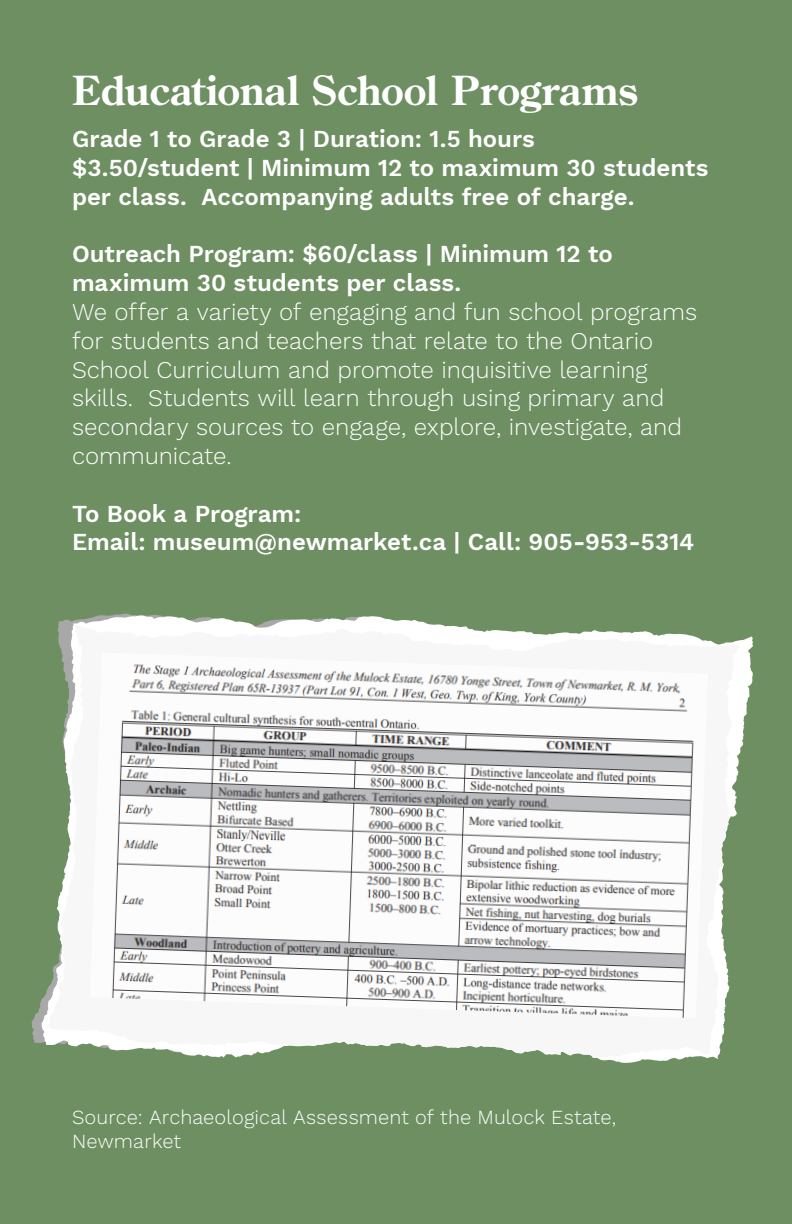
<style>
.page{position:relative;width:792px;height:1224px;background:#6d8f61}
.page>*{position:absolute;margin:0;border:0;box-sizing:border-box;transform-origin:0 0}
.t1{font:700 40px "Century Old Style Std";color:#fff}
.t2{font:300 24px/28.8px "Work Sans";letter-spacing:-.005em;color:#fff}
.t3{font:600 24px/28.8px "Work Sans";color:#fff}
.t4{font:300 20px/24px "Work Sans";letter-spacing:.005em;color:#fff}
</style>
<div class="page">
<svg style="left:41px;top:615px;width:712px;height:448px"></svg>
<svg style="left:47px;top:625px;width:693px;height:433px;fill:#f7f7f7"></svg>
<img style="left:90px;top:653px;width:618px;height:365px">
<p class="t1" style="left:72px;top:64px;width:568px">Educational School Programs</p>
<p class="t3" style="left:72px;top:124px;width:464px">Grade 1 to Grade 3 | Duration: 1.5 hours</p>
<p class="t3" style="left:72px;top:152px;width:638px">$3.50/student | Minimum 12 to maximum 30 students per class. Accompanying adults free of charge.</p>
<p class="t3" style="left:72px;top:239px;width:542px">Outreach Program: $60/class | Minimum 12 to maximum 30 students per class.</p>
<p class="t2" style="left:72px;top:298px;width:627px">We offer a variety of engaging and fun school programs for students and teachers that relate to the Ontario School Curriculum and promote inquisitive learning skills. Students will learn through using primary and secondary sources to engage, explore, investigate, and communicate.</p>
<p class="t3" style="left:72px;top:498px;width:231px">To Book a Program:</p>
<p class="t3" style="left:72px;top:527px;width:624px">Email: museum@newmarket.ca | Call: 905-953-5314</p>
<p class="t4" style="left:72px;top:1106px;width:546px">Source: Archaeological Assessment of the Mulock Estate,<br>Newmarket</p>
</div>
